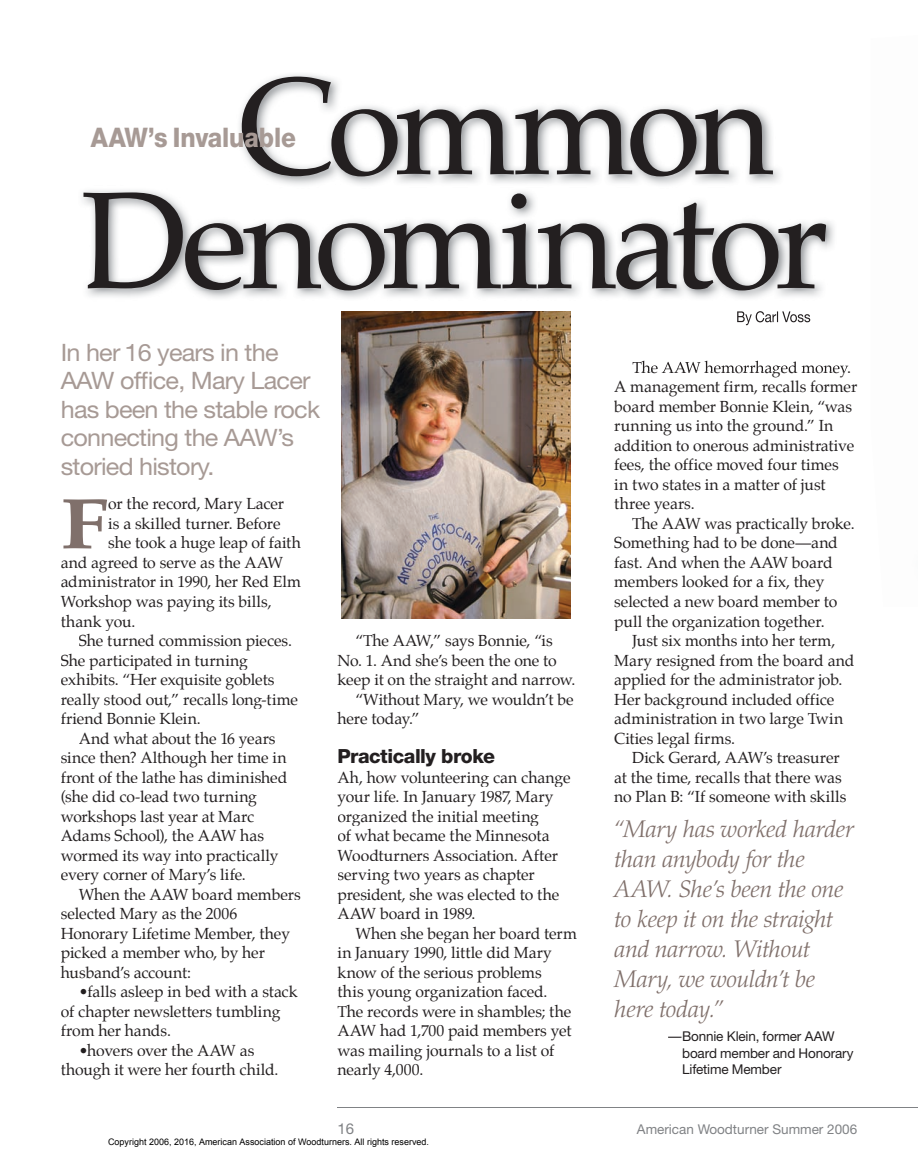
<style>
.page{position:relative;width:918px;height:1175px;background:#fff}
.page>*{position:absolute;margin:0;border:0;box-sizing:border-box;transform-origin:0 0}
.t1{font:700 71.85px "Palatino";color:#80706b;scale:1.2 1}
.t2{font:800 27px "Helvetica Neue";letter-spacing:-.005em;color:#a79a95;scale:.9 1}
.t3{font:italic 300 24px/30px "Palatino";letter-spacing:-.015em;color:#80706b}
.t4{font:24px/28.5px "Helvetica Neue";letter-spacing:-.03em;color:#a79a95;scale:1.05 1}
.t5{font:800 19.5px "Helvetica Neue";letter-spacing:-.025em;color:#231f20}
.t6{font:15.75px/19.5px "Palatino";letter-spacing:-.005em;color:#231f20}
.t7{font:15px "Helvetica Neue";color:#808285}
.t8{font:13.5px/16.5px "Helvetica Neue";letter-spacing:-.01em;color:#231f20}
.t9{font:13.5px "Helvetica Neue";color:#808285}
.t10{font:9px "Arial";color:#000}
</style>
<div class="page">
<hr style="left:338px;top:1107px;width:580px;height:1px;background:#808285">
<img style="left:82px;top:190px;width:48px;height:107px">
<img style="left:130px;top:176px;width:631px;height:17px">
<img style="left:814px;top:221px;width:20px;height:75px">
<img style="left:130px;top:290px;width:684px;height:80px">
<img style="left:239px;top:77px;width:535px;height:99px">
<img style="left:84px;top:193px;width:742px;height:97px">
<img style="left:633px;top:361px;width:216px;height:9px">
<img style="left:342px;top:311px;width:229px;height:308px">
<img style="left:737px;top:311px;width:73px;height:14px">
<h2 class="t2" style="left:91px;top:122px;width:229px">AAW’s Invaluable</h2>
<h3 class="t4" style="left:61px;top:337px;width:249px">In her 16 years in the<br>AAW office, Mary Lacer has been the stable rock connecting the AAW’s storied history.</h3>
<h1 class="t1" style="left:61px;top:479px;width:41px">F</h1>
<p class="t6" style="left:108px;top:495px;width:177px">or the record, Mary Lacer</p>
<p class="t6" style="left:108px;top:515px;width:174px">is a skilled turner. Before</p>
<p class="t6" style="left:108px;top:534px;width:194px">she took a huge leap of faith</p>
<p class="t6" style="left:61px;top:554px;width:224px">and agreed to serve as the AAW</p>
<p class="t6" style="left:61px;top:573px;width:242px">administrator in 1990, her Red Elm</p>
<p class="t6" style="left:61px;top:593px;width:212px">Workshop was paying its bills,</p>
<p class="t6" style="left:61px;top:612px;width:76px">thank you.</p>
<p class="t6" style="left:79px;top:632px;width:215px">She turned commission pieces.</p>
<p class="t6" style="left:61px;top:651px;width:189px">She participated in turning</p>
<p class="t6" style="left:61px;top:671px;width:215px">exhibits. “Her exquisite goblets</p>
<p class="t6" style="left:61px;top:690px;width:239px">really stood out,” recalls long-time</p>
<p class="t6" style="left:61px;top:710px;width:141px">friend Bonnie Klein.</p>
<p class="t6" style="left:79px;top:729px;width:198px">And what about the 16 years</p>
<p class="t6" style="left:61px;top:749px;width:227px">since then? Although her time in</p>
<p class="t6" style="left:61px;top:768px;width:228px">front of the lathe has diminished</p>
<p class="t6" style="left:61px;top:788px;width:198px">(she did co-lead two turning</p>
<p class="t6" style="left:61px;top:807px;width:195px">workshops last year at Marc</p>
<p class="t6" style="left:61px;top:827px;width:205px">Adams School), the AAW has</p>
<p class="t6" style="left:61px;top:846px;width:219px">wormed its way into practically</p>
<p class="t6" style="left:61px;top:866px;width:187px">every corner of Mary’s life.</p>
<p class="t6" style="left:79px;top:885px;width:224px">When the AAW board members</p>
<p class="t6" style="left:61px;top:905px;width:178px">selected Mary as the 2006</p>
<p class="t6" style="left:61px;top:924px;width:231px">Honorary Lifetime Member, they</p>
<p class="t6" style="left:61px;top:944px;width:206px">picked a member who, by her</p>
<p class="t6" style="left:61px;top:963px;width:132px">husband’s account:</p>
<p class="t6" style="left:61px;top:983px;width:238px;text-indent:18px">•falls asleep in bed with a stack of chapter newsletters tumbling from her hands.</p>
<p class="t6" style="left:61px;top:1041px;width:219px;text-align:center">•hovers over the AAW as though it were her fourth child.</p>
<p class="t6" style="left:356px;top:632px;width:199px">“The AAW,” says Bonnie, “is</p>
<p class="t6" style="left:338px;top:651px;width:221px">No. 1. And she’s been the one to</p>
<p class="t6" style="left:338px;top:671px;width:240px">keep it on the straight and narrow.</p>
<p class="t6" style="left:356px;top:690px;width:220px">“Without Mary, we wouldn’t be</p>
<p class="t6" style="left:338px;top:710px;width:84px">here today.”</p>
<p class="t5" style="left:338px;top:744px;width:159px">Practically broke</p>
<p class="t6" style="left:338px;top:768px;width:235px">Ah, how volunteering can change your life. In January 1987, Mary organized the initial meeting<br>of what became the Minnesota<br>Woodturners Association. After serving two years as chapter president, she was elected to the<br>AAW board in 1989.</p>
<p class="t6" style="left:338px;top:924px;width:241px;text-indent:18px">When she began her board term in January 1990, little did Mary know of the serious problems<br>this young organization faced.<br>The records were in shambles; the<br>AAW had 1,700 paid members yet was mailing journals to a list of nearly 4,000.</p>
<p class="t6" style="left:614px;top:359px;width:245px;text-indent:18px">The AAW hemorrhaged money.<br>A management firm, recalls former board member Bonnie Klein, “was running us into the ground.” In addition to onerous administrative fees, the office moved four times<br>in two states in a matter of just three years.</p>
<p class="t6" style="left:614px;top:515px;width:242px;text-indent:18px">The AAW was practically broke.<br>Something had to be done—and fast. And when the AAW board members looked for a fix, they selected a new board member to pull the organization together.</p>
<p class="t6" style="left:614px;top:632px;width:242px;text-indent:18px">Just six months into her term,<br>Mary resigned from the board and applied for the administrator job.<br>Her background included office administration in two large Twin<br>Cities legal firms.</p>
<p class="t6" style="left:614px;top:749px;width:234px;text-indent:18px">Dick Gerard, AAW’s treasurer at the time, recalls that there was no Plan B: “If someone with skills</p>
<h3 class="t3" style="left:614px;top:814px;width:241px">“Mary has worked harder than anybody for the<br>AAW. She’s been the one to keep it on the straight and narrow. Without<br>Mary, we wouldn’t be here today.”</h3>
<p class="t8" style="left:682px;top:1028px;width:173px;text-indent:-14px">—Bonnie Klein, former AAW board member and Honorary<br>Lifetime Member</p>
<p class="t7" style="left:338px;top:1119px;width:18px">16</p>
<p class="t9" style="left:637px;top:1120px;width:222px">American Woodturner Summer 2006</p>
<p class="t10" style="left:108px;top:1136px;width:323px">Copyright 2006, 2016, American Association of Woodturners. All rights reserved.</p>
</div>
